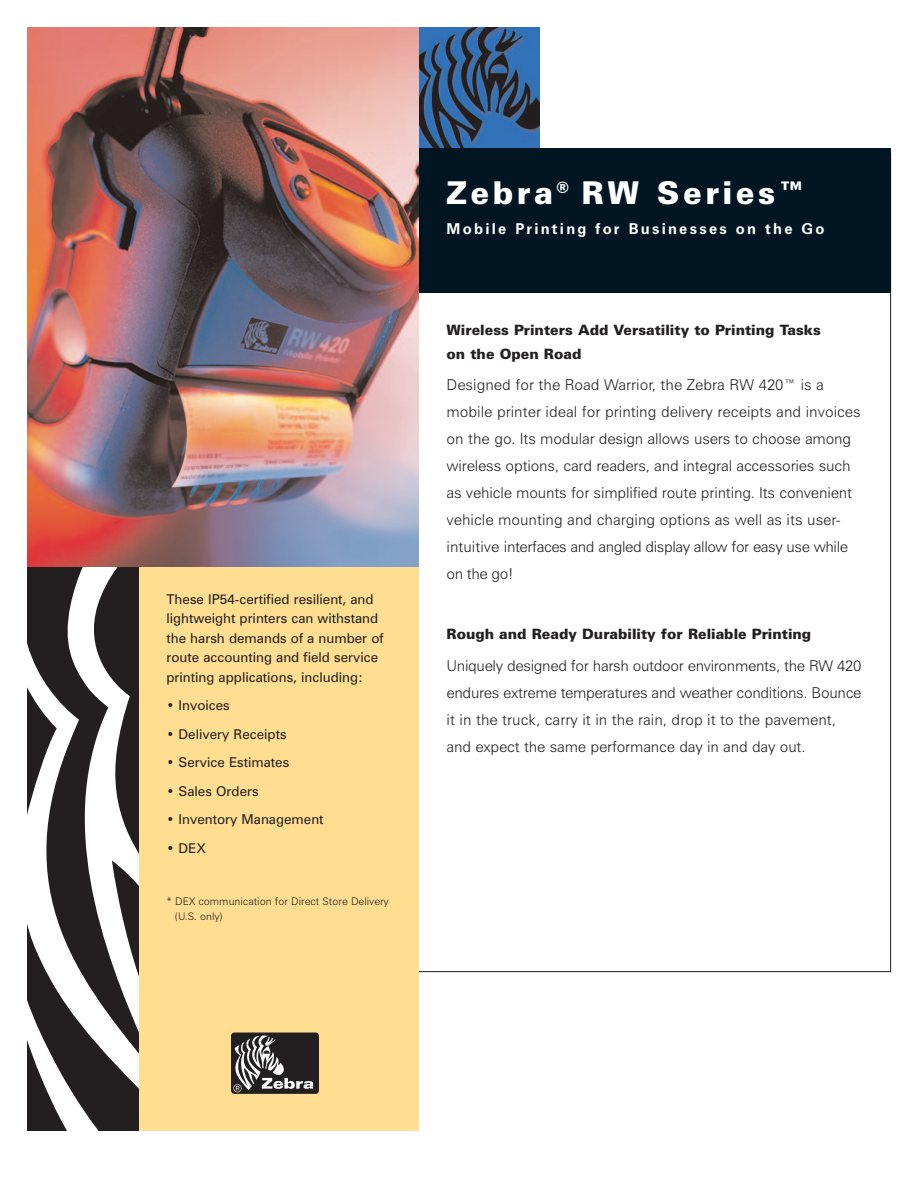
<style>
.page{position:relative;width:918px;height:1188px;background:#fff}
.page>*{position:absolute;margin:0;border:0;box-sizing:border-box;transform-origin:0 0}
.t1{font:900 31.5px "Zurich BT";letter-spacing:.105em;color:#fff}
.t2{font:300 15px/27px "Zurich BT";letter-spacing:-.01em;color:#231f20}
.t3{font:700 15px "Zurich BT";letter-spacing:.15em;color:#fff}
.t4{font:900 14.25px/24px "Zurich BT";color:#231f20}
.t5{font:13.5px/19.5px "Zurich BT";color:#231f20}
.t6{font:300 10.5px/15px "Zurich BT";color:#231f20}
.s1{font-style:italic}
</style>
<div class="page">
<svg style="left:27px;top:567px;width:112px;height:431px;fill:#231f20"></svg>
<svg style="left:27px;top:998px;width:112px;height:133px"></svg>
<img style="left:418px;top:27px;width:122px;height:121px">
<div style="left:139px;top:555px;width:279px;height:576px;background:#ffdd91"></div>
<div style="left:404px;top:148px;width:487px;height:145px;background:#011622"></div>
<div style="left:231px;top:1033px;width:88px;height:61px;background:#231f20;border-radius:3px"></div>
<svg style="left:233px;top:1035px;width:80px;height:57px"></svg>
<img style="left:27px;top:27px;width:391px;height:540px">
<p class="t5" style="left:166px;top:590px;width:219px">These IP54-certified resilient, and lightweight printers can withstand the harsh demands of a number of route accounting and field service printing applications, including:</p>
<p class="t5" style="left:166px;top:697px;width:65px">• Invoices</p>
<p class="t5" style="left:166px;top:725px;width:122px">• Delivery Receipts</p>
<p class="t5" style="left:166px;top:754px;width:124px">• Service Estimates</p>
<p class="t5" style="left:166px;top:782px;width:94px">• Sales Orders</p>
<p class="t5" style="left:166px;top:811px;width:159px">• Inventory Management</p>
<p class="t5" style="left:166px;top:839px;width:41px">• DEX</p>
<p class="t6" style="left:175px;top:895px;width:215px;text-indent:-9px">* DEX communication for Direct Store Delivery (U.S. only)</p>
<h1 class="t1" style="left:447px;top:182px;width:360px">Zebra<sup>®</sup> RW Series<span class="s1">™</span></h1>
<p class="t3" style="left:447px;top:224px;width:379px">Mobile Printing for Businesses on the Go</p>
<p class="t4" style="left:447px;top:319px;width:376px">Wireless Printers Add Versatility to Printing Tasks on the Open Road</p>
<p class="t2" style="left:447px;top:373px;width:416px">Designed for the Road Warrior, the Zebra RW 420™ is a mobile printer ideal for printing delivery receipts and invoices on the go. Its modular design allows users to choose among wireless options, card readers, and integral accessories such as vehicle mounts for simplified route printing. Its convenient vehicle mounting and charging options as well as its user&shy;intuitive interfaces and angled display allow for easy use while on the go!</p>
<p class="t4" style="left:447px;top:623px;width:366px">Rough and Ready Durability for Reliable Printing</p>
<p class="t2" style="left:447px;top:653px;width:416px">Uniquely designed for harsh outdoor environments, the RW 420 endures extreme temperatures and weather conditions. Bounce it in the truck, carry it in the rain, drop it to the pavement, and expect the same performance day in and day out.</p>
</div>
